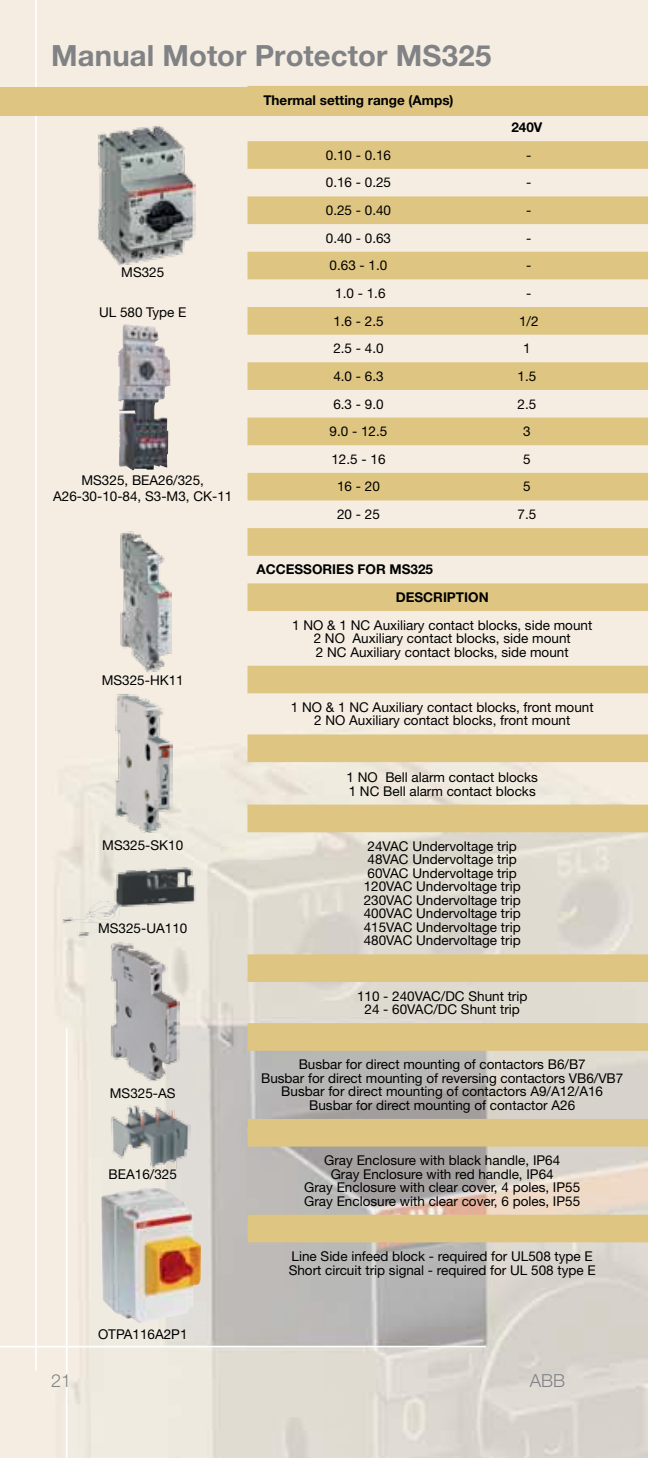
<style>
.page{position:relative;width:648px;height:1458px;background:#fff}
.page>*{position:absolute;margin:0;border:0;box-sizing:border-box;transform-origin:0 0}
.t1{font:700 29.25px "Helvetica Neue LT Std";letter-spacing:.005em;color:#808285}
.t2{font:300 18px "Helvetica Neue LT Std";color:#808285}
.t3{font:13.5px/13.5px "Helvetica Neue LT Std";color:#000;text-align:center}
.t4{font:700 13.5px/27.7px "Helvetica Neue LT Std";color:#000}
</style>
<div class="page">
<img style="left:0;top:0;width:648px;height:1458px">
<hr style="left:35px;top:0;width:2px;height:1370px;background:#fff">
<hr style="left:0;top:1346px;width:486px;height:1px;background:#fff">
<hr style="left:66px;top:1028px;width:1px;height:430px;background:#fff">
<div style="left:0;top:87px;width:648px;height:29px;background:#dec581"></div>
<img style="left:95px;top:123px;width:100px;height:143px">
<img style="left:118px;top:324px;width:52px;height:146px">
<img style="left:119px;top:531px;width:53px;height:142px">
<img style="left:112px;top:692px;width:60px;height:142px">
<img style="left:101px;top:1187px;width:100px;height:136px">
<img style="left:58px;top:861px;width:140px;height:78px">
<img style="left:108px;top:939px;width:71px;height:143px">
<img style="left:108px;top:1105px;width:82px;height:70px">
<svg style="left:248px;top:86px;width:400px;height:1156px;background:#e2d4b2"></svg>
<h1 class="t1" style="left:51px;top:37px;width:442px">Manual Motor Protector MS325</h1>
<p class="t3" style="left:121px;top:266px;width:45px">MS325</p>
<p class="t3" style="left:99px;top:305px;width:89px">UL 580 Type E</p>
<p class="t3" style="left:53px;top:471px;width:181px;line-height:16.2px">MS325, BEA26/325,<br>A26-30-10-84, S3-M3, CK-11</p>
<p class="t3" style="left:102px;top:674px;width:84px">MS325-HK11</p>
<p class="t3" style="left:102px;top:839px;width:83px">MS325-SK10</p>
<p class="t3" style="left:98px;top:921px;width:91px">MS325-UA110</p>
<p class="t3" style="left:110px;top:1086px;width:67px">MS325-AS</p>
<p class="t3" style="left:109px;top:1167px;width:70px">BEA16/325</p>
<p class="t3" style="left:98px;top:1327px;width:91px">OTPA116A2P1</p>
<p class="t4" style="left:263px;top:86px;width:192px">Thermal setting range (Amps)</p>
<p class="t4" style="left:511px;top:113px;width:33px">240V</p>
<p class="t3" style="left:326px;top:148px;width:67px">0.10 - 0.16</p>
<p class="t3" style="left:526px;top:148px;width:7px">-</p>
<p class="t3" style="left:326px;top:176px;width:67px">0.16 - 0.25</p>
<p class="t3" style="left:526px;top:176px;width:7px">-</p>
<p class="t3" style="left:326px;top:203px;width:67px">0.25 - 0.40</p>
<p class="t3" style="left:526px;top:203px;width:7px">-</p>
<p class="t3" style="left:326px;top:231px;width:67px">0.40 - 0.63</p>
<p class="t3" style="left:526px;top:231px;width:7px">-</p>
<p class="t3" style="left:330px;top:259px;width:59px">0.63 - 1.0</p>
<p class="t3" style="left:526px;top:259px;width:7px">-</p>
<p class="t3" style="left:335px;top:286px;width:52px">1.0 - 1.6</p>
<p class="t3" style="left:526px;top:286px;width:7px">-</p>
<p class="t3" style="left:333px;top:314px;width:52px">1.6 - 2.5</p>
<p class="t3" style="left:519px;top:314px;width:21px">1/2</p>
<p class="t3" style="left:333px;top:342px;width:52px">2.5 - 4.0</p>
<p class="t3" style="left:523px;top:342px;width:9px">1</p>
<p class="t3" style="left:333px;top:369px;width:52px">4.0 - 6.3</p>
<p class="t3" style="left:518px;top:369px;width:20px">1.5</p>
<p class="t3" style="left:333px;top:397px;width:52px">6.3 - 9.0</p>
<p class="t3" style="left:518px;top:397px;width:20px">2.5</p>
<p class="t3" style="left:330px;top:424px;width:59px">9.0 - 12.5</p>
<p class="t3" style="left:523px;top:424px;width:9px">3</p>
<p class="t3" style="left:331px;top:452px;width:56px">12.5 - 16</p>
<p class="t3" style="left:523px;top:452px;width:9px">5</p>
<p class="t3" style="left:337px;top:480px;width:44px">16 - 20</p>
<p class="t3" style="left:523px;top:480px;width:9px">5</p>
<p class="t3" style="left:337px;top:507px;width:44px">20 - 25</p>
<p class="t3" style="left:518px;top:507px;width:20px">7.5</p>
<p class="t4" style="left:396px;top:555px;width:94px;text-indent:-139px">ACCESSORIES FOR MS325<br>DESCRIPTION</p>
<p class="t3" style="left:292px;top:618px;width:302px">1 NO &amp; 1 NC Auxiliary contact blocks, side mount<br>2 NO Auxiliary contact blocks, side mount<br>2 NC Auxiliary contact blocks, side mount</p>
<p class="t3" style="left:291px;top:700px;width:304px">1 NO &amp; 1 NC Auxiliary contact blocks, front mount<br>2 NO Auxiliary contact blocks, front mount</p>
<p class="t3" style="left:347px;top:770px;width:193px;text-align:left">1 NO Bell alarm contact blocks<br>1 NC Bell alarm contact blocks</p>
<p class="t3" style="left:364px;top:839px;width:158px;text-align:left">24VAC Undervoltage trip<br>48VAC Undervoltage trip<br>60VAC Undervoltage trip<br>120VAC Undervoltage trip<br>230VAC Undervoltage trip<br>400VAC Undervoltage trip<br>415VAC Undervoltage trip<br>480VAC Undervoltage trip</p>
<p class="t3" style="left:357px;top:989px;width:172px">110 - 240VAC/DC Shunt trip<br>24 - 60VAC/DC Shunt trip</p>
<p class="t3" style="left:261px;top:1058px;width:364px">Busbar for direct mounting of contactors B6/B7<br>Busbar for direct mounting of reversing contactors VB6/VB7<br>Busbar for direct mounting of contactors A9/A12/A16<br>Busbar for direct mounting of contactor A26</p>
<p class="t3" style="left:304px;top:1153px;width:278px">Gray Enclosure with black handle, IP64<br>Gray Enclosure with red handle, IP64<br>Gray Enclosure with clear cover, 4 poles, IP55<br>Gray Enclosure with clear cover, 6 poles, IP55</p>
<p class="t3" style="left:289px;top:1249px;width:309px;text-align:left">Line Side infeed block - required for UL508 type E<br>Short circuit trip signal - required for UL 508 type E</p>
<h2 class="t2" style="left:51px;top:1370px;width:22px">21</h2>
<h2 class="t2" style="left:530px;top:1370px;width:37px">ABB</h2>
</div>
